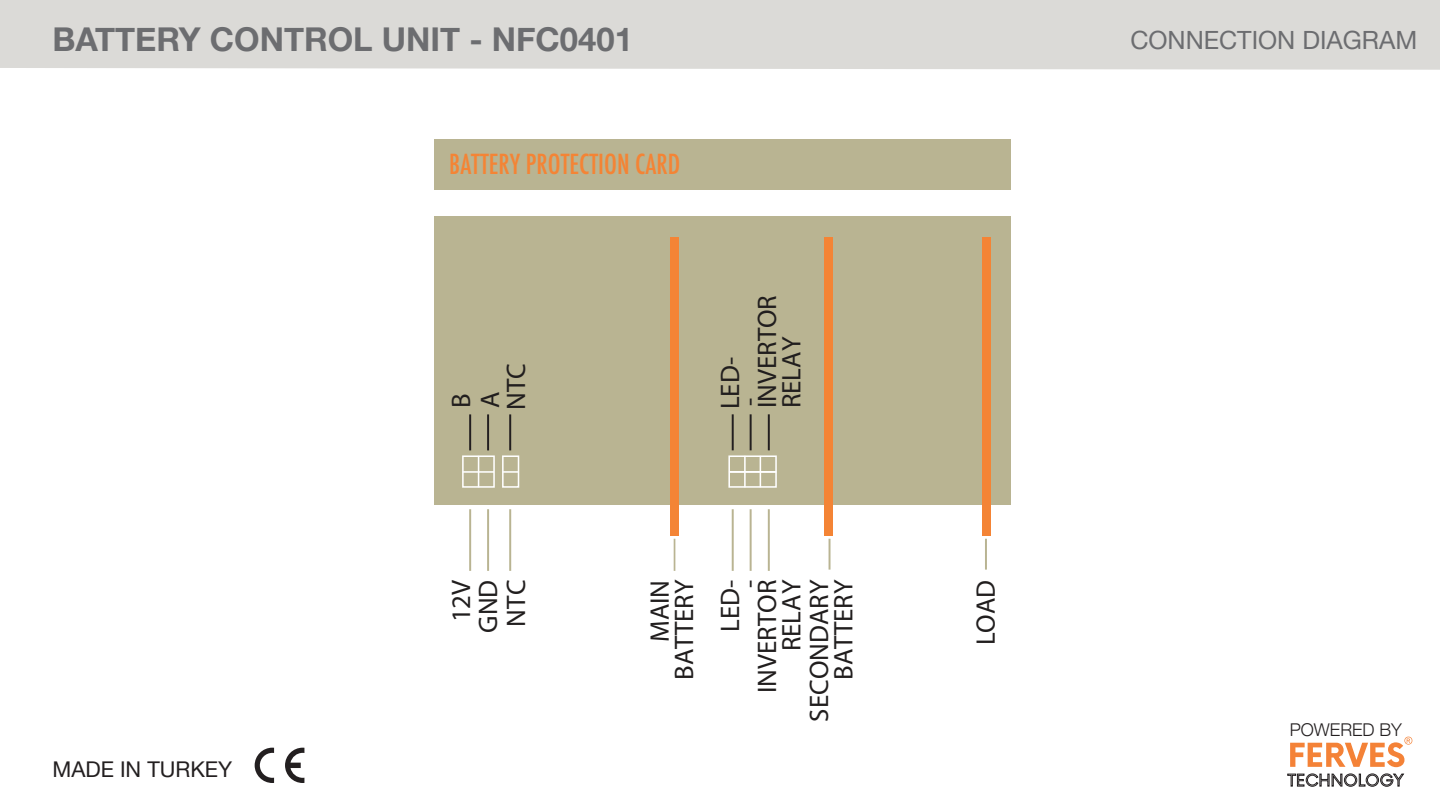
<style>
.page{position:relative;width:1440px;height:810px;background:#fff}
.page>*{position:absolute;margin:0;border:0;box-sizing:border-box;transform-origin:0 0}
.t1{font:700 32.85px "Helvetica Neue";color:#6c6d70}
.t2{font:26.85px/24.4px "Franklin Gothic";color:#211e1e;text-align:right}
.t3{font:500 condensed 26.85px "Futura";color:#f48435}
.t4{font:25.12px "Helvetica Neue";color:#6c6d70}
.t5{font:21.67px "Helvetica Neue";color:#231f20}
.t6{font:300 17.62px "Helvetica Neue";color:#231f20}
</style>
<div class="page">
<div style="left:0;top:0;width:1440px;height:70px;background:#dbdad7"></div>
<svg style="left:255px;top:748px;width:19px;height:35px"></svg>
<svg style="left:285px;top:748px;width:19px;height:35px"></svg>
<svg style="left:1290px;top:737px;width:122px;height:30px"></svg>
<svg style="left:1287px;top:774px;width:117px;height:13px"></svg>
<div style="left:434px;top:217px;width:577px;height:288px;background:#b9b492"></div>
<div style="left:434px;top:139px;width:577px;height:50px;background:#b9b492"></div>
<hr style="left:744px;top:456px;width:2px;height:31px;background:#fff">
<hr style="left:760px;top:456px;width:1px;height:31px;background:#fff">
<hr style="left:729px;top:471px;width:47px;height:2px;background:#fff">
<div style="left:728px;top:455px;width:49px;height:33px;border:2px solid #fff"></div>
<hr style="left:478px;top:456px;width:1px;height:31px;background:#fff">
<hr style="left:463px;top:471px;width:31px;height:2px;background:#fff">
<div style="left:462px;top:455px;width:33px;height:33px;border:2px solid #fff"></div>
<svg style="left:505px;top:471px;width:11px;height:2px"></svg>
<div style="left:502px;top:455px;width:17px;height:33px;border:2px solid #fff"></div>
<div style="left:670px;top:237px;width:9px;height:298px;background:#f48435"></div>
<div style="left:824px;top:237px;width:9px;height:298px;background:#f48435"></div>
<div style="left:982px;top:237px;width:9px;height:298px;background:#f48435"></div>
<hr style="left:674px;top:539px;width:1px;height:32px;background:#b9b492">
<hr style="left:985px;top:539px;width:2px;height:31px;background:#b9b492">
<hr style="left:829px;top:539px;width:2px;height:31px;background:#b9b492">
<hr style="left:469px;top:509px;width:2px;height:62px;background:#b9b492">
<hr style="left:487px;top:509px;width:2px;height:62px;background:#b9b492">
<hr style="left:509px;top:509px;width:2px;height:62px;background:#b9b492">
<hr style="left:732px;top:509px;width:2px;height:62px;background:#b9b492">
<hr style="left:750px;top:509px;width:2px;height:62px;background:#b9b492">
<hr style="left:768px;top:509px;width:2px;height:62px;background:#b9b492">
<hr style="left:732px;top:414px;width:2px;height:36px;background:#231f20">
<hr style="left:750px;top:414px;width:2px;height:36px;background:#231f20">
<hr style="left:768px;top:414px;width:2px;height:36px;background:#231f20">
<hr style="left:469px;top:414px;width:2px;height:36px;background:#231f20">
<hr style="left:487px;top:414px;width:2px;height:36px;background:#231f20">
<hr style="left:509px;top:414px;width:2px;height:36px;background:#231f20">
<p class="t1" style="left:52px;top:13px;width:582px">BATTERY CONTROL UNIT - NFC0401</p>
<p class="t3" style="left:449px;top:147px;width:232px">BATTERY PROTECTION CARD</p>
<p class="t2" style="left:503px;top:410px;width:48px;rotate:-90deg">NTC</p>
<p class="t2" style="left:446px;top:408px;width:18px;line-height:28.9px;text-align:left;rotate:-90deg">B<br>A</p>
<p class="t2" style="left:711px;top:409px;width:116px;line-height:37px;text-align:left;rotate:-90deg">LED-<br>INVERTOR</p>
<p class="t2" style="left:779px;top:408px;width:73px;rotate:-90deg">RELAY</p>
<p class="t2" style="left:737px;top:406px;width:10px;rotate:-90deg">-</p>
<p class="t5" style="left:52px;top:754px;width:181px">MADE IN TURKEY</p>
<p class="t2" style="left:447px;top:633px;width:55px;line-height:27.5px;text-align:center;rotate:-90deg">12V<br>GND<br>NTC</p>
<p class="t2" style="left:754px;top:693px;width:115px;rotate:-90deg">INVERTOR<br>RELAY</p>
<p class="t2" style="left:807px;top:722px;width:143px;rotate:-90deg">SECONDARY<br>BATTERY</p>
<p class="t2" style="left:647px;top:680px;width:101px;rotate:-90deg">MAIN<br>BATTERY</p>
<p class="t2" style="left:973px;top:645px;width:67px;rotate:-90deg">LOAD</p>
<p class="t2" style="left:720px;top:632px;width:54px;line-height:19.2px;rotate:-90deg">LED--</p>
<p class="t4" style="left:1130px;top:22px;width:288px">CONNECTION DIAGRAM</p>
<p class="t6" style="left:1290px;top:715px;width:114px">POWERED BY</p>
</div>
